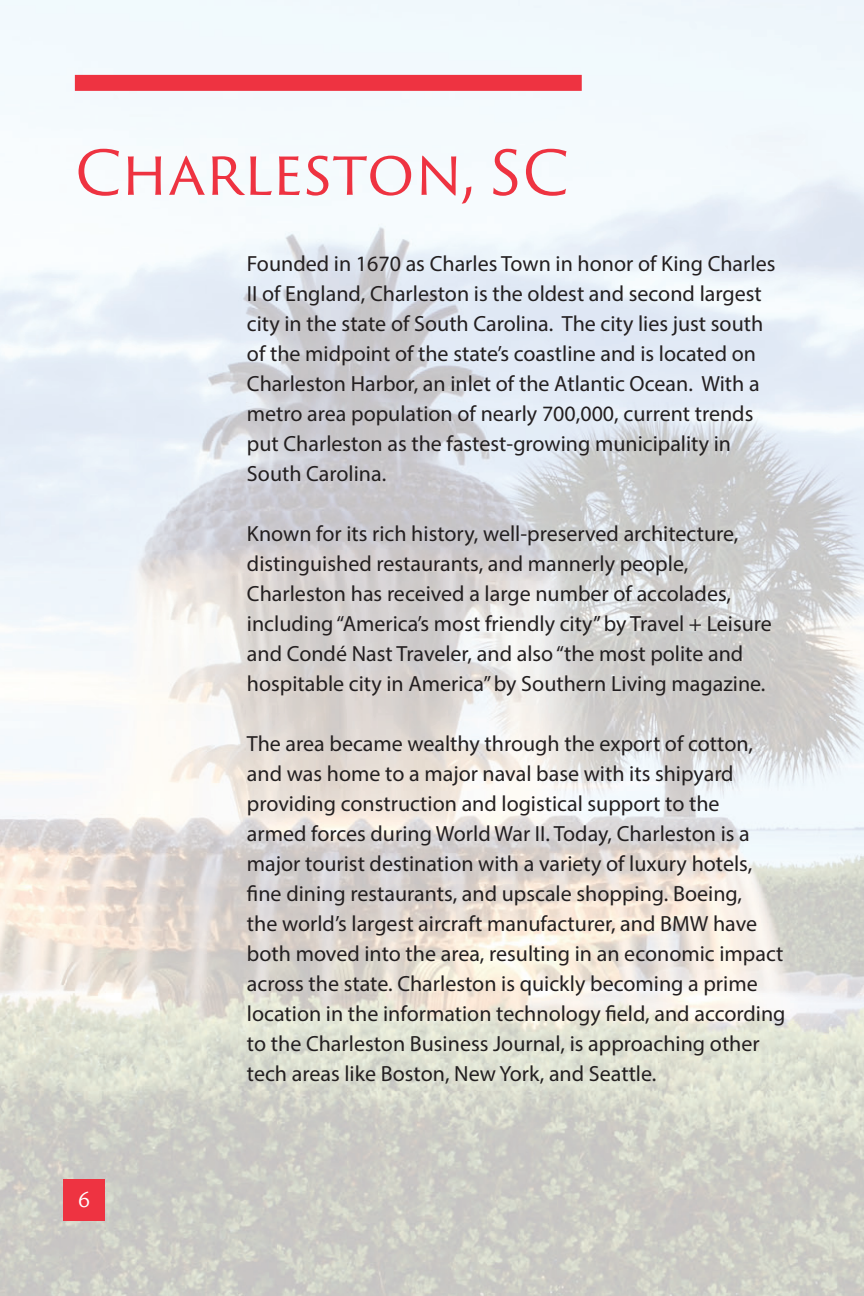
<style>
.page{position:relative;width:864px;height:1296px;background:#fff}
.page>*{position:absolute;margin:0;border:0;box-sizing:border-box;transform-origin:0 0}
.t1{font:60px "Trajan Sans Pro";letter-spacing:-.005em;color:#ee3341}
.t2{font:22px/30px "Myriad Pro";color:#231f20}
.t3{font:20px "Trajan Sans Pro";color:#fff}
</style>
<div class="page">
<img style="left:0;top:0;width:864px;height:1091px">
<img style="left:0;top:1091px;width:864px;height:205px">
<div style="left:75px;top:75px;width:507px;height:16px;background:#ee3341"></div>
<div style="left:63px;top:1180px;width:42px;height:41px;background:#ee3341"></div>
<h1 class="t1" style="left:75px;top:130px;width:496px">CHARLESTON, SC</h1>
<p class="t2" style="left:247px;top:249px;width:530px">Founded in 1670 as Charles Town in honor of King Charles II of England, Charleston is the oldest and second largest city in the state of South Carolina. The city lies just south of the midpoint of the state’s coastline and is located on Charleston Harbor, an inlet of the Atlantic Ocean. With a metro area population of nearly 700,000, current trends put Charleston as the fastest-growing municipality in South Carolina.</p>
<p class="t3" style="left:78px;top:1186px;width:14px">6</p>
<p class="t2" style="left:247px;top:519px;width:526px">Known for its rich history, well-preserved architecture, distinguished restaurants, and mannerly people, Charleston has received a large number of accolades, including “America’s most friendly city” by Travel + Leisure and Condé Nast Traveler, and also “the most polite and hospitable city in America” by Southern Living magazine.</p>
<p class="t2" style="left:247px;top:729px;width:540px">The area became wealthy through the export of cotton, and was home to a major naval base with its shipyard providing construction and logistical support to the<br>armed forces during World War II. Today, Charleston is a major tourist destination with a variety of luxury hotels, fine dining restaurants, and upscale shopping. Boeing,<br>the world’s largest aircraft manufacturer, and BMW have both moved into the area, resulting in an economic impact across the state. Charleston is quickly becoming a prime location in the information technology field, and according to the Charleston Business Journal, is approaching other tech areas like Boston, New York, and Seattle.</p>
</div>
